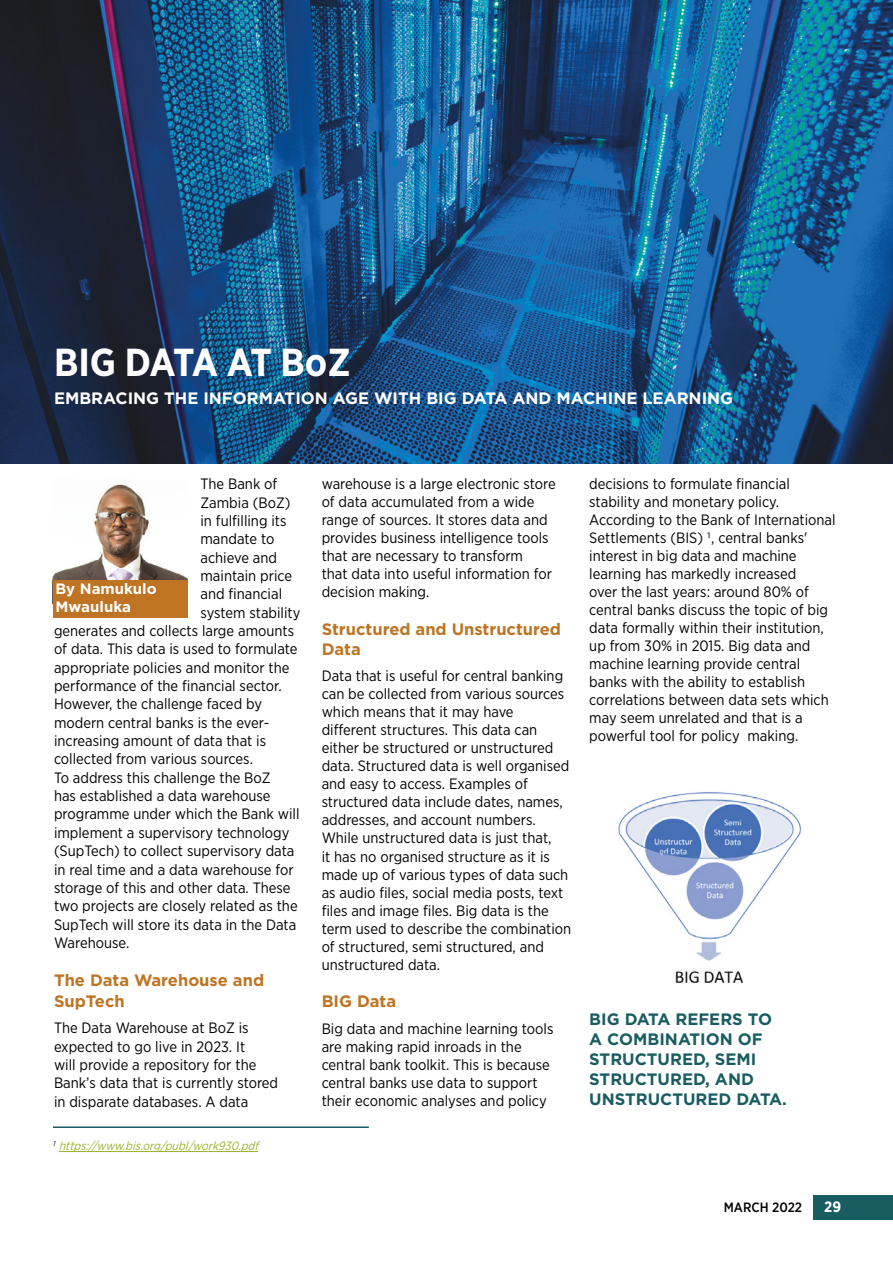
<style>
.page{position:relative;width:893px;height:1263px;background:#fff}
.page>*{position:absolute;margin:0;border:0;box-sizing:border-box;transform-origin:0 0}
.t1{font:700 39px "Gotham Narrow";letter-spacing:-.02em;color:#fff}
.Sub-heading{font:700 16.5px/19.8px "Gotham";color:#195d60}
.Heading_2{font:700 16.5px/20.1px "Gotham";color:#be7422}
.Sub-heading-2{font:700 16.5px "Gotham";color:#fff}
.t2{font:15px/18px "Gotham Narrow";color:#000}
.t3{font:700 15px/18px "Gotham";color:#fff}
.t4{font:700 15px "Gotham Narrow";color:#fff}
.t5{font:500 13.5px "Gotham Narrow";color:#000}
.Italics{font:italic 12px "Gotham Narrow";color:#9cb22d}
</style>
<div class="page">
<div style="left:813px;top:1195px;width:80px;height:25px;background:#195d60"></div>
<img style="left:0;top:0;width:893px;height:463px">
<hr style="left:59px;top:1151px;width:199px;height:1px;background:#9cb22d">
<hr style="left:53px;top:1126px;width:316px;height:2px;background:#195d60">
<img style="left:53px;top:484px;width:135px;height:96px">
<div style="left:53px;top:580px;width:135px;height:38px;background:#be7422"></div>
<img style="left:618px;top:792px;width:184px;height:191px">
<p class="t1" style="left:54px;top:337px;width:298px">BIG DATA AT BoZ</p>
<p class="Sub-heading-2" style="left:54px;top:389px;width:681px">EMBRACING THE INFORMATION AGE WITH BIG DATA AND MACHINE LEARNING</p>
<p class="t2" style="left:200px;top:475px;width:78px">The Bank of</p>
<p class="t2" style="left:200px;top:493px;width:91px">Zambia (BoZ)</p>
<p class="t2" style="left:200px;top:511px;width:88px">in fulfilling its</p>
<p class="t2" style="left:200px;top:530px;width:76px">mandate to</p>
<p class="t2" style="left:200px;top:548px;width:78px">achieve and</p>
<p class="t2" style="left:200px;top:566px;width:93px">maintain price</p>
<p class="t2" style="left:200px;top:585px;width:83px">and financial</p>
<p class="t2" style="left:200px;top:603px;width:101px">system stability</p>
<p class="t2" style="left:54px;top:621px;width:242px">generates and collects large amounts</p>
<p class="t2" style="left:54px;top:640px;width:245px">of data. This data is used to formulate</p>
<p class="t2" style="left:54px;top:658px;width:237px">appropriate policies and monitor the</p>
<p class="t2" style="left:54px;top:676px;width:229px">performance of the financial sector.</p>
<p class="t2" style="left:54px;top:695px;width:210px">However, the challenge faced by</p>
<p class="t2" style="left:54px;top:713px;width:217px">modern central banks is the ever-</p>
<p class="t2" style="left:54px;top:731px;width:214px">increasing amount of data that is</p>
<p class="t2" style="left:54px;top:750px;width:201px">collected from various sources.</p>
<p class="t2" style="left:54px;top:768px;width:218px">To address this challenge the BoZ</p>
<p class="t2" style="left:54px;top:786px;width:218px">has established a data warehouse</p>
<p class="t2" style="left:54px;top:805px;width:247px">programme under which the Bank will</p>
<p class="t2" style="left:54px;top:823px;width:237px">implement a supervisory technology</p>
<p class="t2" style="left:54px;top:841px;width:242px">(SupTech) to collect supervisory data</p>
<p class="t2" style="left:54px;top:860px;width:241px">in real time and a data warehouse for</p>
<p class="t2" style="left:54px;top:878px;width:238px">storage of this and other data. These</p>
<p class="t2" style="left:54px;top:897px;width:245px">two projects are closely related as the</p>
<p class="t2" style="left:54px;top:915px;width:244px">SupTech will store its data in the Data</p>
<p class="t2" style="left:54px;top:933px;width:77px">Warehouse.</p>
<p class="Heading_2" style="left:54px;top:970px;width:212px">The Data Warehouse and<br>SupTech</p>
<p class="t2" style="left:54px;top:1018px;width:226px">The Data Warehouse at BoZ is expected to go live in 2023. It<br>will provide a repository for the<br>Bank’s data that is currently stored in disparate databases. A data</p>
<p class="t3" style="left:56px;top:579px;width:103px">By Namukulo<br>Mwauluka</p>
<p class="Italics" style="left:53px;top:1139px;width:211px"><sup>1</sup> https://www.bis.org/publ/work930.pdf</p>
<p class="t2" style="left:322px;top:475px;width:236px">warehouse is a large electronic store of data accumulated from a wide range of sources. It stores data and provides business intelligence tools that are necessary to transform<br>that data into useful information for decision making.</p>
<p class="Heading_2" style="left:322px;top:619px;width:241px">Structured and Unstructured<br>Data</p>
<p class="t2" style="left:322px;top:667px;width:251px">Data that is useful for central banking can be collected from various sources which means that it may have different structures. This data can either be structured or unstructured data. Structured data is well organised and easy to access. Examples of structured data include dates, names, addresses, and account numbers.<br>While unstructured data is just that,<br>it has no organised structure as it is made up of various types of data such as audio files, social media posts, text files and image files. Big data is the term used to describe the combination of structured, semi structured, and unstructured data.</p>
<p class="Heading_2" style="left:322px;top:991px;width:76px">BIG Data</p>
<p class="t2" style="left:322px;top:1019px;width:233px">Big data and machine learning tools are making rapid inroads in the central bank toolkit. This is because central banks use data to support their economic analyses and policy</p>
<p class="t2" style="left:589px;top:475px;width:248px">decisions to formulate financial stability and monetary policy.<br>According to the Bank of International Settlements (BIS) 1, central banks' interest in big data and machine learning has markedly increased<br>over the last years: around 80% of central banks discuss the topic of big data formally within their institution, up from 30% in 2015. Big data and machine learning provide central banks with the ability to establish correlations between data sets which may seem unrelated and that is a powerful tool for policy making.</p>
<p class="Sub-heading" style="left:589px;top:1009px;width:199px">BIG DATA REFERS TO<br>A COMBINATION OF<br>STRUCTURED, SEMI<br>STRUCTURED, AND<br>UNSTRUCTURED DATA.</p>
<p class="t5" style="left:724px;top:1199px;width:80px">MARCH 2022</p>
<p class="t4" style="left:824px;top:1197px;width:18px">29</p>
</div>
